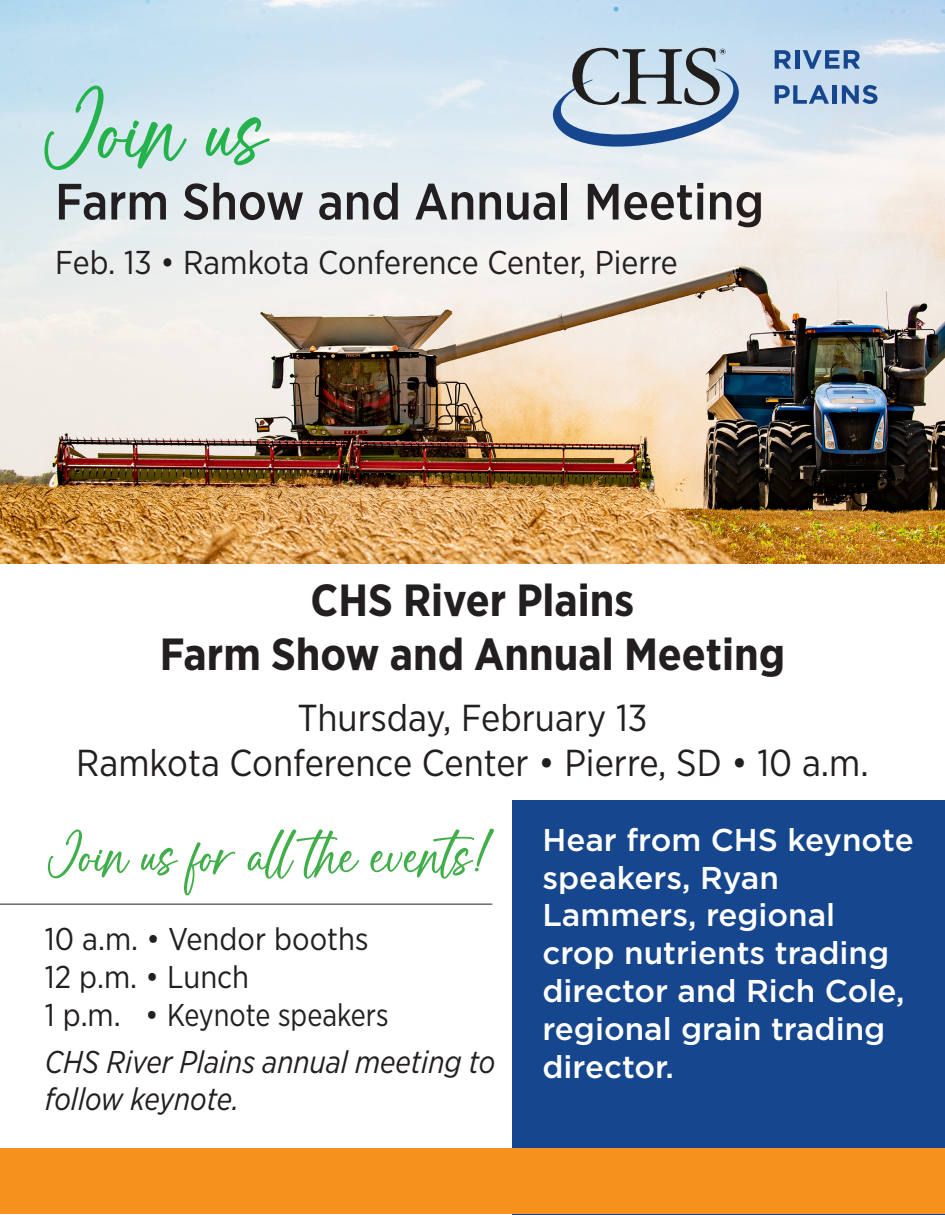
<style>
.page{position:relative;width:945px;height:1215px;background:#fff}
.page>*{position:absolute;margin:0;border:0;box-sizing:border-box;transform-origin:0 0}
.t1{font:106.5px "Hot Chocolate";color:#23b24b}
.t2{font:61.5px "Hot Chocolate";color:#40ae49}
.t3{font:500 51px "Gotham Narrow";color:#231f20}
.t4{font:700 45px/54px "Gotham Narrow";color:#231f20;text-align:center}
.t5{font:37.5px/45px "Gotham Narrow";color:#231f20;text-align:center}
.t6{font:33px "Gotham Narrow";color:#231f20}
.t7{font:500 31.5px/37.8px "Gotham";color:#fff}
.t8{font:31.5px "Gotham Narrow";color:#231f20}
.t9{font:italic 31.5px/37.8px "Gotham Narrow";color:#231f20;scale:.96 1}
</style>
<div class="page">
<img style="left:0;top:0;width:945px;height:563px">
<svg style="left:553px;top:48px;width:190px;height:99px;background:#a4b5c6"></svg>
<svg style="left:775px;top:50px;width:16px;height:19px"></svg>
<hr style="left:795px;top:50px;width:4px;height:19px;background:#16468d">
<svg style="left:803px;top:50px;width:57px;height:19px"></svg>
<svg style="left:775px;top:85px;width:54px;height:19px"></svg>
<hr style="left:833px;top:85px;width:4px;height:19px;background:#16468d">
<svg style="left:842px;top:85px;width:36px;height:19px"></svg>
<hr style="left:0;top:904px;width:492px;height:1px;background:#231f20">
<div style="left:512px;top:801px;width:433px;height:414px;background:#16468d"></div>
<div style="left:0;top:1148px;width:945px;height:66px;background:#f6911e"></div>
<p class="t1" style="left:39px;top:80px;width:229px">Join us</p>
<p class="t3" style="left:55px;top:169px;width:710px">Farm Show and Annual Meeting</p>
<p class="t6" style="left:55px;top:242px;width:624px">Feb. 13 • Ramkota Conference Center, Pierre</p>
<p class="t4" style="left:160px;top:573px;width:627px">CHS River Plains<br>Farm Show and Annual Meeting</p>
<p class="t5" style="left:76px;top:695px;width:794px">Thursday, February 13<br>Ramkota Conference Center • Pierre, SD • 10 a.m.</p>
<p class="t2" style="left:45px;top:826px;width:454px">Join us for all the events!</p>
<p class="t8" style="left:45px;top:920px;width:325px">10 a.m. • Vendor booths</p>
<p class="t8" style="left:45px;top:957px;width:206px">12 p.m. • Lunch</p>
<p class="t8" style="left:45px;top:995px;width:345px">1 p.m. • Keynote speakers</p>
<p class="t9" style="left:45px;top:1042px;width:471px">CHS River Plains annual meeting to follow keynote.</p>
<p class="t7" style="left:542px;top:820px;width:373px">Hear from CHS keynote speakers, Ryan<br>Lammers, regional crop nutrients trading director and Rich Cole, regional grain trading director.</p>
</div>
